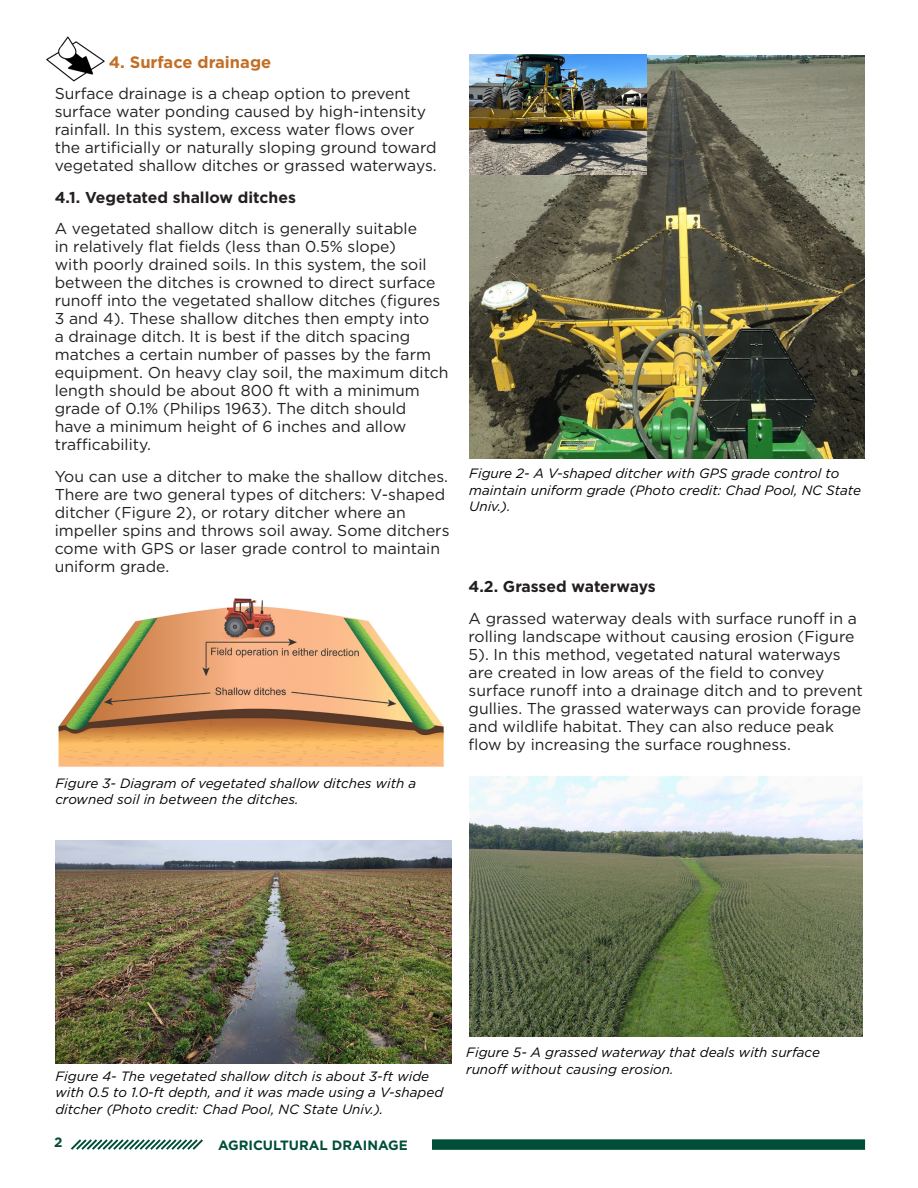
<style>
.page{position:relative;width:918px;height:1188px;background:#fff}
.page>*{position:absolute;margin:0;border:0;box-sizing:border-box;transform-origin:0 0}
.Heading_1{font:700 16.5px "Gotham";color:#c26f26}
.Figure_captions{font:15.75px/18px "Gotham";color:#231f20}
.Figure_captions-2{font:700 15.75px "Gotham";color:#231f20}
.t1{font:italic 13.5px/16.5px "Gotham";color:#000}
.t2{font:700 13.5px "Gotham";color:#004e38}
</style>
<div class="page">
<div style="left:432px;top:1139px;width:433px;height:11px;background:#004e38"></div>
<svg style="left:71px;top:1139px;width:132px;height:11px"></svg>
<img style="left:58px;top:598px;width:386px;height:169px">
<img style="left:46px;top:36px;width:59px;height:46px">
<img style="left:469px;top:55px;width:396px;height:403px">
<img style="left:55px;top:841px;width:396px;height:223px">
<img style="left:469px;top:54px;width:177px;height:121px">
<img style="left:469px;top:777px;width:394px;height:260px">
<p class="Heading_1" style="left:109px;top:51px;width:164px">4. Surface drainage</p>
<p class="Figure_captions" style="left:55px;top:84px;width:383px">Surface drainage is a cheap option to prevent surface water ponding caused by high-intensity rainfall. In this system, excess water flows over the artificially or naturally sloping ground toward vegetated shallow ditches or grassed waterways.</p>
<p class="Figure_captions-2" style="left:55px;top:187px;width:243px">4.1. Vegetated shallow ditches</p>
<p class="Figure_captions" style="left:55px;top:219px;width:395px">A vegetated shallow ditch is generally suitable<br>in relatively flat fields (less than 0.5% slope)<br>with poorly drained soils. In this system, the soil between the ditches is crowned to direct surface runoff into the vegetated shallow ditches (figures 3 and 4). These shallow ditches then empty into<br>a drainage ditch. It is best if the ditch spacing matches a certain number of passes by the farm equipment. On heavy clay soil, the maximum ditch length should be about 800 ft with a minimum grade of 0.1% (Philips 1963). The ditch should<br>have a minimum height of 6 inches and allow trafficability.</p>
<p class="Figure_captions" style="left:55px;top:467px;width:396px">You can use a ditcher to make the shallow ditches.<br>There are two general types of ditchers: V-shaped ditcher (Figure 2), or rotary ditcher where an impeller spins and throws soil away. Some ditchers come with GPS or laser grade control to maintain uniform grade.</p>
<p class="t1" style="left:55px;top:774px;width:362px">Figure 3- Diagram of vegetated shallow ditches with a crowned soil in between the ditches.</p>
<p class="t1" style="left:469px;top:465px;width:393px">Figure 2- A V-shaped ditcher with GPS grade control to maintain uniform grade (Photo credit: Chad Pool, NC State<br>Univ.).</p>
<p class="Figure_captions-2" style="left:469px;top:576px;width:189px">4.2. Grassed waterways</p>
<p class="Figure_captions" style="left:469px;top:609px;width:396px">A grassed waterway deals with surface runoff in a rolling landscape without causing erosion (Figure 5). In this method, vegetated natural waterways are created in low areas of the field to convey surface runoff into a drainage ditch and to prevent gullies. The grassed waterways can provide forage and wildlife habitat. They can also reduce peak flow by increasing the surface roughness.</p>
<p class="t1" style="left:55px;top:1067px;width:389px">Figure 4- The vegetated shallow ditch is about 3-ft wide with 0.5 to 1.0-ft depth, and it was made using a V-shaped ditcher (Photo credit: Chad Pool, NC State Univ.).</p>
<p class="t2" style="left:54px;top:1134px;width:10px">2</p>
<p class="t2" style="left:218px;top:1136px;width:191px">AGRICULTURAL DRAINAGE</p>
<p class="t1" style="left:466px;top:1044px;width:355px">Figure 5- A grassed waterway that deals with surface runoff without causing erosion.</p>
</div>
